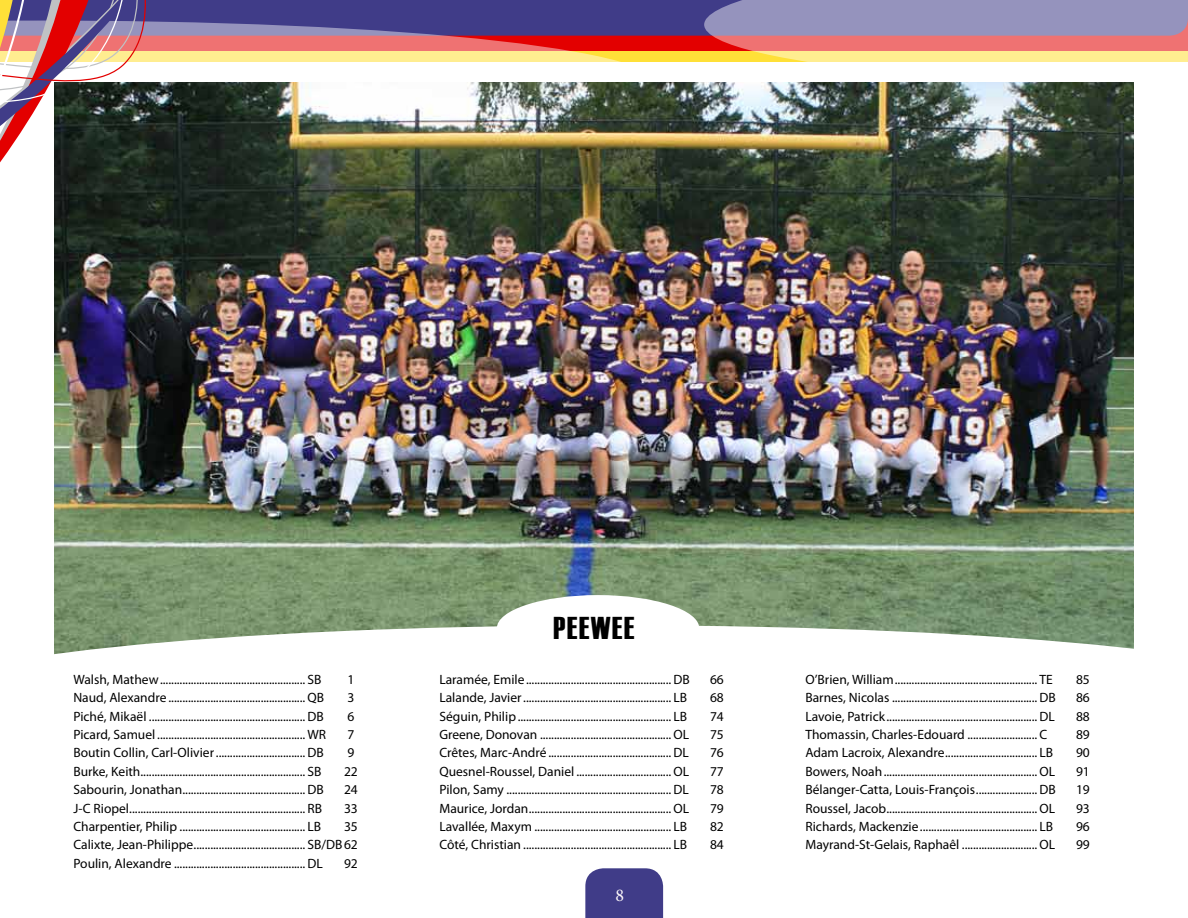
<style>
.page{position:relative;width:1188px;height:918px;background:#fff}
.page>*{position:absolute;margin:0;border:0;box-sizing:border-box;transform-origin:0 0}
.t1{font:31.5px "Haettenschweiler";letter-spacing:.05em;color:#000}
.t2{font:18px "Minion Pro";color:#fef9fb}
.t3{font:13.5px/18.3px "Myriad Pro";color:#000;text-align:justify}
</style>
<div class="page">
<div style="left:585px;top:868px;width:78px;height:50px;background:#403c88"></div>
<div style="left:204px;top:0;width:500px;height:36px;background:#403c88"></div>
<svg style="left:204px;top:16px;width:458px;height:46px;background:#ae7378"></svg>
<svg style="left:704px;top:0;width:484px;height:62px;background:#bd979d"></svg>
<svg style="left:0;top:0;width:188px;height:163px"></svg>
<img style="left:54px;top:82px;width:1080px;height:543px">
<svg style="left:54px;top:625px;width:1080px;height:30px"></svg>
<div style="left:497px;top:595px;width:202px;height:67px;background:#fff;border-radius:50%"></div>
<p class="t3" style="left:73px;top:670px;width:249px">Walsh, Mathew.................................................... SB</p>
<p class="t3" style="left:347px;top:670px;width:8px">1</p>
<p class="t3" style="left:73px;top:689px;width:252px">Naud, Alexandre .................................................QB</p>
<p class="t3" style="left:347px;top:689px;width:8px">3</p>
<p class="t3" style="left:73px;top:707px;width:252px">Piché, Mikaël ........................................................DB</p>
<p class="t3" style="left:347px;top:707px;width:8px">6</p>
<p class="t3" style="left:73px;top:725px;width:254px">Picard, Samuel ..................................................... WR</p>
<p class="t3" style="left:347px;top:725px;width:8px">7</p>
<p class="t3" style="left:73px;top:744px;width:252px">Boutin Collin, Carl-Olivier................................DB</p>
<p class="t3" style="left:347px;top:744px;width:8px">9</p>
<p class="t3" style="left:73px;top:762px;width:249px">Burke, Keith........................................................... SB</p>
<p class="t3" style="left:344px;top:762px;width:15px">22</p>
<p class="t3" style="left:73px;top:780px;width:252px">Sabourin, Jonathan............................................DB</p>
<p class="t3" style="left:344px;top:780px;width:15px">24</p>
<p class="t3" style="left:73px;top:799px;width:250px">J-C Riopel............................................................... RB</p>
<p class="t3" style="left:344px;top:799px;width:15px">33</p>
<p class="t3" style="left:73px;top:817px;width:249px">Charpentier, Philip ............................................. LB</p>
<p class="t3" style="left:73px;top:817px;width:286px;text-indent:271px">35<br>Calixte, Jean-Philippe........................................ SB/DB62<br>Poulin, Alexandre ...............................................DL</p>
<p class="t3" style="left:344px;top:854px;width:15px">92</p>
<h1 class="t1" style="left:554px;top:610px;width:82px">PEEWEE</h1>
<p class="t3" style="left:439px;top:670px;width:252px">Laramée, Emile....................................................DB</p>
<p class="t3" style="left:710px;top:670px;width:15px">66</p>
<p class="t3" style="left:439px;top:689px;width:249px">Lalande, Javier..................................................... LB</p>
<p class="t3" style="left:710px;top:689px;width:15px">68</p>
<p class="t3" style="left:439px;top:707px;width:249px">Séguin, Philip....................................................... LB</p>
<p class="t3" style="left:710px;top:707px;width:15px">74</p>
<p class="t3" style="left:439px;top:725px;width:251px">Greene, Donovan ...............................................OL</p>
<p class="t3" style="left:710px;top:725px;width:15px">75</p>
<p class="t3" style="left:439px;top:744px;width:251px">Crêtes, Marc-André ............................................DL</p>
<p class="t3" style="left:710px;top:744px;width:15px">76</p>
<p class="t3" style="left:439px;top:762px;width:251px">Quesnel-Roussel, Daniel ..................................OL</p>
<p class="t3" style="left:710px;top:762px;width:15px">77</p>
<p class="t3" style="left:439px;top:780px;width:251px">Pilon, Samy ...........................................................DL</p>
<p class="t3" style="left:710px;top:780px;width:15px">78</p>
<p class="t3" style="left:439px;top:799px;width:251px">Maurice, Jordan...................................................OL</p>
<p class="t3" style="left:710px;top:799px;width:15px">79</p>
<p class="t3" style="left:439px;top:817px;width:249px">Lavallée, Maxym ................................................. LB</p>
<p class="t3" style="left:710px;top:817px;width:15px">82</p>
<p class="t3" style="left:439px;top:835px;width:249px">Côté, Christian ..................................................... LB</p>
<p class="t3" style="left:710px;top:835px;width:15px">84</p>
<h2 class="t2" style="left:616px;top:883px;width:10px">8</h2>
<p class="t3" style="left:805px;top:670px;width:249px">O’Brien, William................................................... TE</p>
<p class="t3" style="left:1076px;top:670px;width:15px">85</p>
<p class="t3" style="left:805px;top:689px;width:252px">Barnes, Nicolas ....................................................DB</p>
<p class="t3" style="left:1076px;top:689px;width:15px">86</p>
<p class="t3" style="left:805px;top:707px;width:251px">Lavoie, Patrick......................................................DL</p>
<p class="t3" style="left:1076px;top:707px;width:15px">88</p>
<p class="t3" style="left:805px;top:725px;width:243px">Thomassin, Charles-Edouard ......................... C</p>
<p class="t3" style="left:1076px;top:725px;width:15px">89</p>
<p class="t3" style="left:805px;top:744px;width:249px">Adam Lacroix, Alexandre................................. LB</p>
<p class="t3" style="left:1076px;top:744px;width:15px">90</p>
<p class="t3" style="left:805px;top:762px;width:251px">Bowers, Noah.......................................................OL</p>
<p class="t3" style="left:1076px;top:762px;width:15px">91</p>
<p class="t3" style="left:805px;top:780px;width:252px">Bélanger-Catta, Louis-François......................DB</p>
<p class="t3" style="left:1076px;top:780px;width:15px">19</p>
<p class="t3" style="left:805px;top:799px;width:251px">Roussel, Jacob......................................................OL</p>
<p class="t3" style="left:1076px;top:799px;width:15px">93</p>
<p class="t3" style="left:805px;top:817px;width:249px">Richards, Mackenzie.......................................... LB</p>
<p class="t3" style="left:1076px;top:817px;width:15px">96</p>
<p class="t3" style="left:805px;top:835px;width:251px">Mayrand-St-Gelais, Raphaêl ...........................OL</p>
<p class="t3" style="left:1076px;top:835px;width:15px">99</p>
</div>
